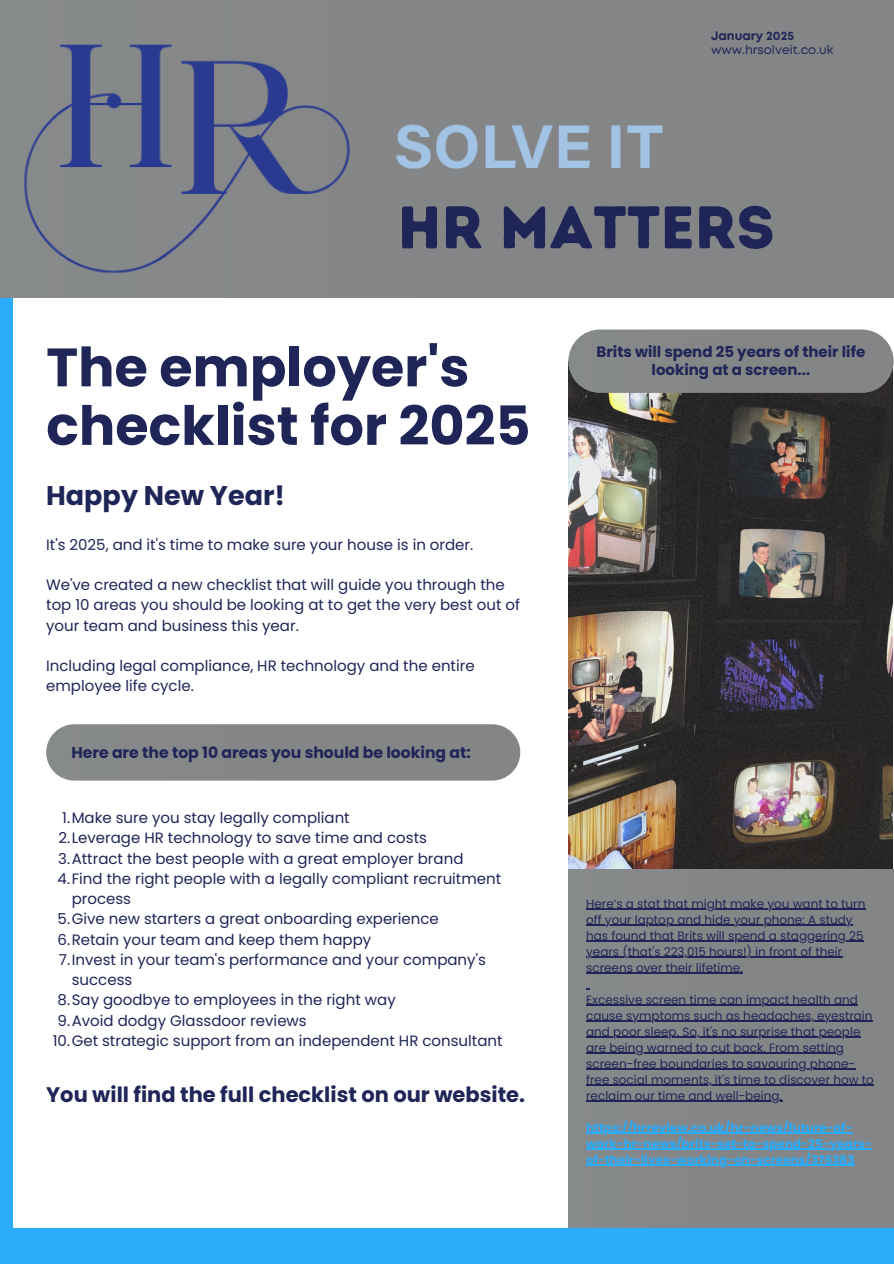
<style>
.page{position:relative;width:894px;height:1264px;background:#fff}
.page>*{position:absolute;margin:0;border:0;box-sizing:border-box;transform-origin:0 0}
.t1{font:60px "Intro Rust Base";color:#1f2557}
.t2{font:700 54px/58.5px "Poppins";color:#1f2557}
.t3{font:700 27px "Poppins";color:#1f2557}
.t4{font:700 21px "Poppins";color:#1f2557}
.t5{font:700 15.6px "Poppins";color:#1f2557}
.t6{font:15px/20.2px "Poppins";color:#1f2557}
.t7{font:700 15px/18px "Poppins";color:#1f2557;text-align:center}
.t8{font:12.3px "Mont";color:#1f2557}
.t9{font:700 12.3px "Mont";color:#1f2557}
.t10{font:12px/16px "Poppins";color:#1f2557}
.t11{font:700 12px "Poppins";color:#2badfc}
</style>
<div class="page">
<div style="left:0;top:1227px;width:893px;height:36px;background:#2badfc"></div>
<div style="left:0;top:0;width:893px;height:298px;background:#848587"></div>
<img style="left:568px;top:367px;width:324px;height:502px">
<div style="left:568px;top:869px;width:325px;height:358px;background:#848587"></div>
<div style="left:0;top:298px;width:12px;height:965px;background:#2badfc"></div>
<div style="left:568px;top:329px;width:325px;height:64px;background:#848587;border-radius:32px"></div>
<div style="left:46px;top:724px;width:474px;height:56px;background:#848587;border-radius:28px"></div>
<img style="left:24px;top:44px;width:639px;height:229px">
<hr style="left:586px;top:908px;width:279px;height:1px;background:#1f2557">
<hr style="left:586px;top:924px;width:266px;height:1px;background:#1f2557">
<hr style="left:586px;top:940px;width:277px;height:1px;background:#1f2557">
<hr style="left:586px;top:956px;width:256px;height:1px;background:#1f2557">
<hr style="left:586px;top:972px;width:156px;height:1px;background:#1f2557">
<hr style="left:586px;top:1004px;width:271px;height:1px;background:#1f2557">
<hr style="left:586px;top:1020px;width:286px;height:1px;background:#1f2557">
<hr style="left:586px;top:1036px;width:274px;height:1px;background:#1f2557">
<hr style="left:586px;top:1052px;width:257px;height:1px;background:#1f2557">
<hr style="left:586px;top:1068px;width:268px;height:1px;background:#1f2557">
<hr style="left:586px;top:1084px;width:287px;height:1px;background:#1f2557">
<hr style="left:586px;top:1100px;width:196px;height:1px;background:#1f2557">
<hr style="left:586px;top:1132px;width:266px;height:1px;background:#2badfc">
<hr style="left:586px;top:1148px;width:285px;height:1px;background:#2badfc">
<hr style="left:586px;top:1164px;width:268px;height:1px;background:#2badfc">
<p class="t9" style="left:710px;top:31px;width:85px">January 2025</p>
<h1 class="t8" style="left:710px;top:45px;width:124px">www.hrsolveit.co.uk</h1>
<h5 class="t1" style="left:397px;top:191px;width:378px">HR MATTERS</h5>
<h6 class="t2" style="left:46px;top:338px;width:485px">The employer's checklist for 2025</h6>
<h2 class="t3" style="left:46px;top:476px;width:240px">Happy New Year!</h2>
<p class="t6" style="left:46px;top:534px;width:428px">It's 2025, and it's time to make sure your house is in order.</p>
<h3 class="t6" style="left:46px;top:574px;width:475px">We've created a new checklist that will guide you through the top 10 areas you should be looking at to get the very best out of your team and business this year.</h3>
<h6 class="t6" style="left:46px;top:655px;width:430px">Including legal compliance, HR technology and the entire employee life cycle.</h6>
<p class="t5" style="left:71px;top:741px;width:401px">Here are the top 10 areas you should be looking at:</p>
<p class="t6" style="left:62px;top:807px;width:289px">1.Make sure you stay legally compliant</p>
<h4 class="t6" style="left:58px;top:827px;width:370px">2.Leverage HR technology to save time and costs</h4>
<p class="t6" style="left:58px;top:848px;width:406px">3.Attract the best people with a great employer brand</p>
<p class="t6" style="left:72px;top:868px;width:431px;text-indent:-14px">4.Find the right people with a legally compliant recruitment process</p>
<p class="t6" style="left:58px;top:908px;width:382px">5.Give new starters a great onboarding experience</p>
<p class="t6" style="left:57px;top:929px;width:315px">6.Retain your team and keep them happy</p>
<p class="t6" style="left:72px;top:949px;width:415px;text-indent:-13px">7.Invest in your team's performance and your company's success</p>
<p class="t6" style="left:58px;top:989px;width:339px">8.Say goodbye to employees in the right way</p>
<p class="t6" style="left:58px;top:1010px;width:250px">9.Avoid dodgy Glassdoor reviews</p>
<p class="t6" style="left:53px;top:1030px;width:451px">10.Get strategic support from an independent HR consultant</p>
<p class="t4" style="left:46px;top:1080px;width:480px">You will find the full checklist on our website.</p>
<p class="t7" style="left:596px;top:343px;width:270px">Brits will spend 25 years of their life looking at a screen...</p>
<h6 class="t10" style="left:586px;top:895px;width:281px">Here’s a stat that might make you want to turn</h6>
<h5 class="t10" style="left:586px;top:911px;width:268px">off your laptop and hide your phone: A study</h5>
<p class="t10" style="left:586px;top:927px;width:279px">has found that Brits will spend a staggering 25</p>
<p class="t10" style="left:586px;top:943px;width:257px">years (that's 223,015 hours!) in front of their screens over their lifetime.</p>
<p class="t10" style="left:586px;top:991px;width:273px">Excessive screen time can impact health and</p>
<p class="t10" style="left:586px;top:1007px;width:288px">cause symptoms such as headaches, eyestrain</p>
<p class="t10" style="left:586px;top:1023px;width:276px">and poor sleep. So, it's no surprise that people</p>
<p class="t10" style="left:586px;top:1039px;width:259px">are being warned to cut back. From setting</p>
<p class="t10" style="left:586px;top:1055px;width:270px">screen-free boundaries to savouring phone-</p>
<p class="t10" style="left:586px;top:1071px;width:289px">free social moments, it's time to discover how to</p>
<p class="t10" style="left:586px;top:1087px;width:197px">reclaim our time and well-being.</p>
<p class="t11" style="left:586px;top:1119px;width:268px">https://hrreview.co.uk/hr-news/future-of-</p>
<p class="t11" style="left:586px;top:1135px;width:287px">work-hr-news/brits-set-to-spend-25-years-</p>
<p class="t11" style="left:586px;top:1151px;width:270px">of-their-lives-working-on-screens/376383</p>
</div>
